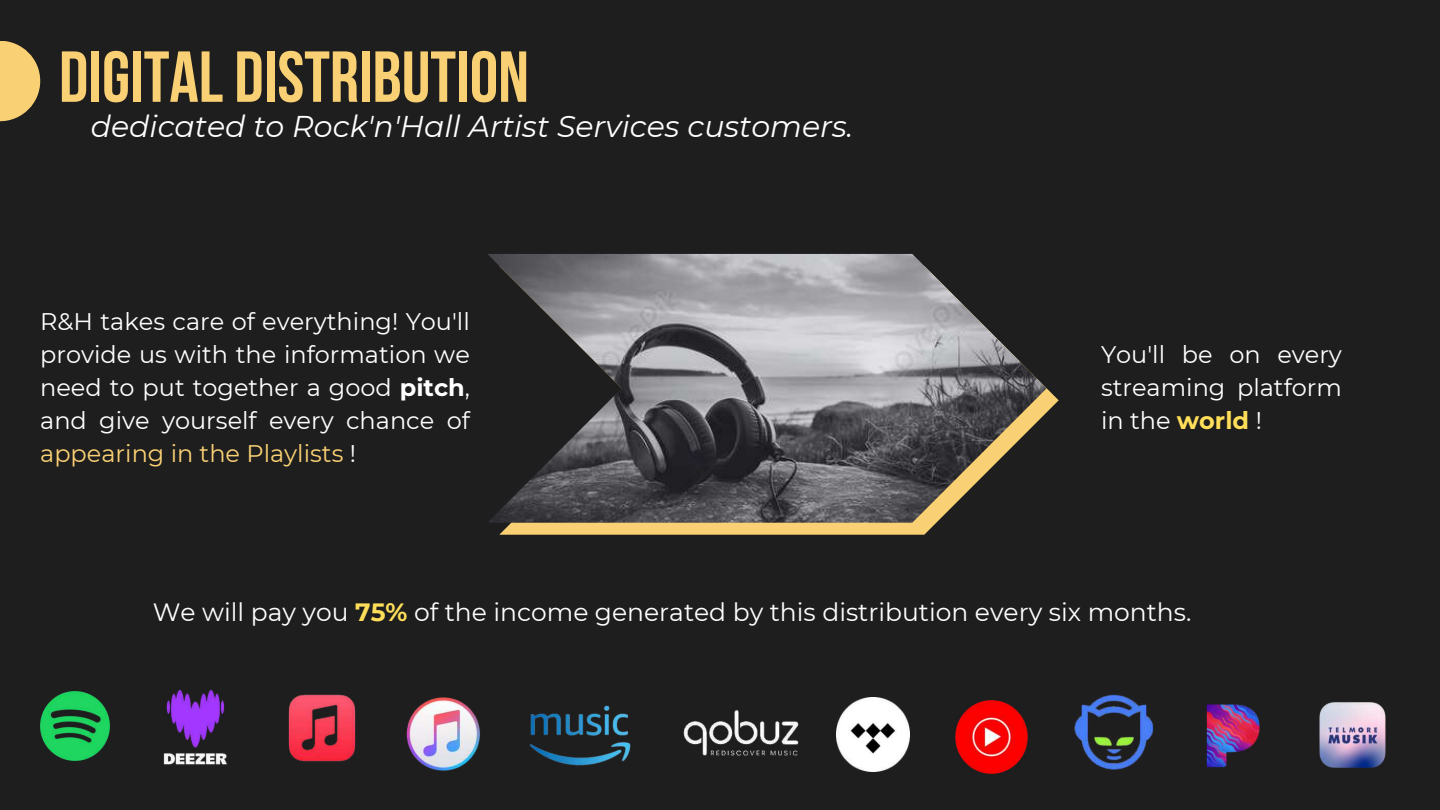
<style>
.page{position:relative;width:1440px;height:810px;background:#1e1e1e}
.page>*{position:absolute;margin:0;border:0;box-sizing:border-box;transform-origin:0 0}
.t1{font:700 72px "Bebas Neue";color:#fad074}
.t2{font:italic 30px "Montserrat";color:#fff}
.t3{font:25px "Montserrat";color:#fff}
.t4{font:24px/33px "Montserrat";color:#fff;text-align:justify}
.s1{font-weight:700}
.s2{color:#fad074}
.s3{font-weight:700;color:#ffde59}
</style>
<div class="page">
<svg style="left:499px;top:388px;width:560px;height:147px;fill:#fad074"></svg>
<img style="left:488px;top:254px;width:559px;height:269px">
<img style="left:40px;top:691px;width:70px;height:70px">
<img style="left:529px;top:705px;width:102px;height:61px">
<img style="left:288px;top:694px;width:68px;height:68px">
<img style="left:683px;top:710px;width:116px;height:46px">
<img style="left:163px;top:689px;width:64px;height:76px">
<img style="left:836px;top:698px;width:74px;height:73px">
<img style="left:955px;top:700px;width:73px;height:74px">
<img style="left:406px;top:697px;width:74px;height:74px">
<img style="left:1074px;top:694px;width:80px;height:76px">
<img style="left:1206px;top:704px;width:54px;height:64px">
<img style="left:1319px;top:702px;width:67px;height:66px">
<svg style="left:0;top:41px;width:40px;height:80px;fill:#fad074"></svg>
<h1 class="t1" style="left:59px;top:37px;width:472px">DIGITAL DISTRIBUTION</h1>
<p class="t2" style="left:91px;top:106px;width:764px">dedicated to Rock'n'Hall Artist Services customers.</p>
<p class="t4" style="left:40px;top:304px;width:431px">R&amp;H takes care of everything! You'll provide us with the information we need to put together a good <span class="s1">pitch</span>, and give yourself every chance of <span class="s2">appearing in the Playlists</span> !</p>
<p class="t4" style="left:1101px;top:337px;width:242px">You'll be on every streaming platform in the <span class="s3">world</span> !</p>
<p class="t3" style="left:153px;top:595px;width:1040px">We will pay you <span class="s3">75%</span> of the income generated by this distribution every six months.</p>
</div>
